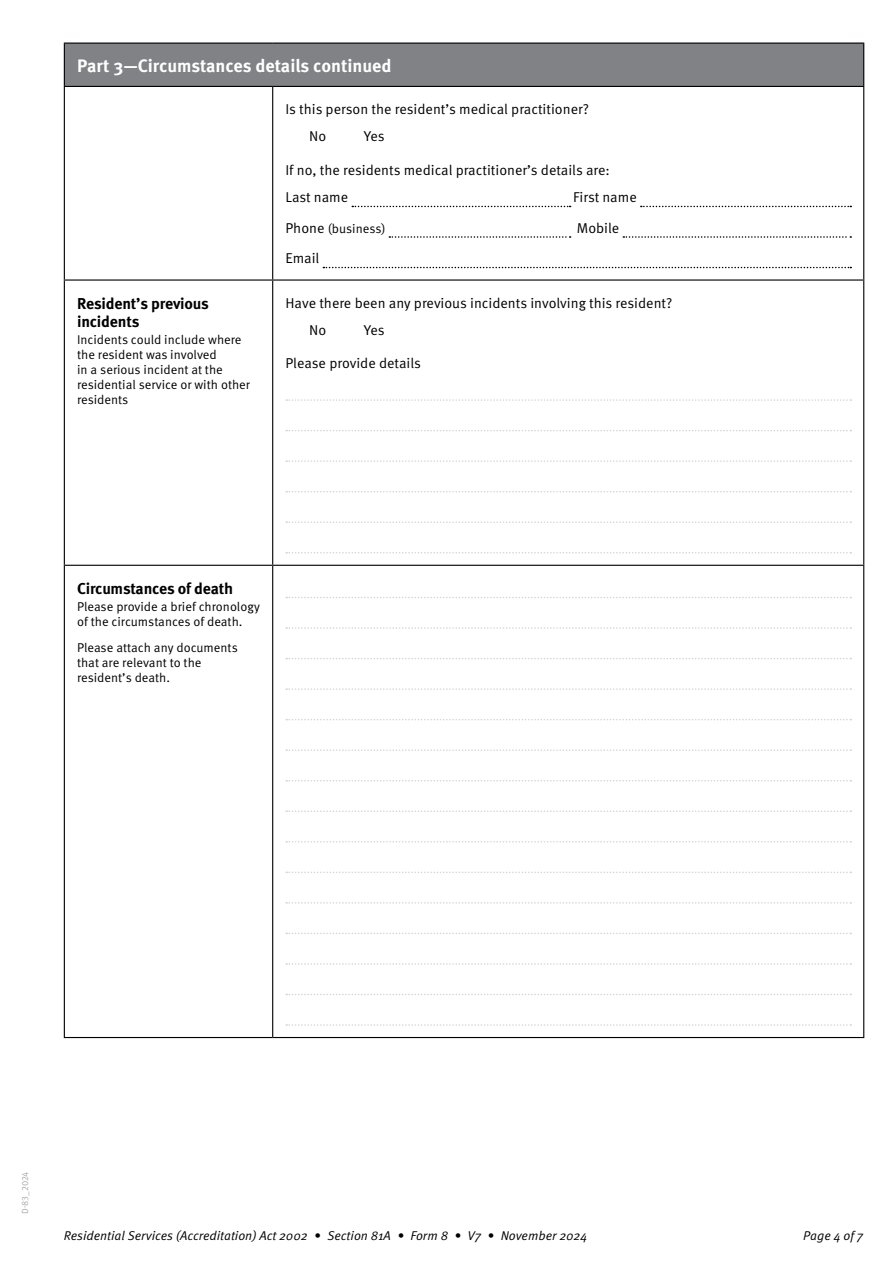
<style>
.page{position:relative;width:893px;height:1263px;background:#fff}
.page>*{position:absolute;margin:0;border:0;box-sizing:border-box;transform-origin:0 0}
.t1{font:700 18px "Meta Pro";color:#fff}
.t2{font:700 15.75px/18px "Meta Pro";letter-spacing:-.01em;color:#000}
.t3{font:14.25px/27.2px "Meta Pro Norm";color:#000}
.t4{font:12.75px/15px "Meta Pro Norm";color:#000}
.t5{font:12.75px "Meta Pro Norm Ita";color:#000}
.t6{font:9px "Meta Pro Norm";letter-spacing:-.015em;color:#a7a9ac}
.s1{font-size:14.25px}
</style>
<div class="page">
<div style="left:64px;top:43px;width:800px;height:43px;background:#808285"></div>
<hr style="left:272px;top:87px;width:1px;height:192px;background:#000">
<hr style="left:64px;top:279px;width:209px;height:2px;background:#000">
<hr style="left:273px;top:279px;width:591px;height:2px;background:#000">
<hr style="left:272px;top:281px;width:1px;height:284px;background:#000">
<hr style="left:64px;top:565px;width:209px;height:1px;background:#000">
<hr style="left:273px;top:565px;width:591px;height:1px;background:#000">
<hr style="left:272px;top:566px;width:1px;height:471px;background:#000">
<hr style="left:64px;top:87px;width:1px;height:192px;background:#000">
<hr style="left:863px;top:87px;width:1px;height:192px;background:#000">
<hr style="left:64px;top:281px;width:1px;height:284px;background:#000">
<hr style="left:863px;top:281px;width:1px;height:284px;background:#000">
<hr style="left:64px;top:566px;width:1px;height:471px;background:#000">
<hr style="left:863px;top:566px;width:1px;height:471px;background:#000">
<hr style="left:64px;top:1037px;width:209px;height:1px;background:#000">
<hr style="left:273px;top:1037px;width:591px;height:1px;background:#000">
<hr style="left:64px;top:43px;width:209px;height:1px;background:#000">
<hr style="left:64px;top:44px;width:1px;height:42px;background:#000">
<hr style="left:273px;top:43px;width:591px;height:1px;background:#000">
<hr style="left:863px;top:44px;width:1px;height:42px;background:#000">
<hr style="left:64px;top:86px;width:209px;height:1px;background:#000">
<hr style="left:273px;top:86px;width:591px;height:1px;background:#000">
<svg style="left:352px;top:206px;width:219px;height:1px"></svg>
<svg style="left:641px;top:206px;width:210px;height:1px"></svg>
<svg style="left:389px;top:236px;width:182px;height:2px"></svg>
<svg style="left:623px;top:236px;width:228px;height:2px"></svg>
<svg style="left:323px;top:267px;width:528px;height:1px"></svg>
<svg style="left:286px;top:399px;width:565px;height:2px"></svg>
<svg style="left:286px;top:430px;width:565px;height:1px"></svg>
<svg style="left:286px;top:460px;width:565px;height:2px"></svg>
<svg style="left:286px;top:491px;width:565px;height:1px"></svg>
<svg style="left:286px;top:521px;width:565px;height:2px"></svg>
<svg style="left:286px;top:552px;width:565px;height:1px"></svg>
<svg style="left:286px;top:597px;width:565px;height:1px"></svg>
<svg style="left:286px;top:627px;width:565px;height:2px"></svg>
<svg style="left:286px;top:658px;width:565px;height:1px"></svg>
<svg style="left:286px;top:688px;width:565px;height:2px"></svg>
<svg style="left:286px;top:719px;width:565px;height:1px"></svg>
<svg style="left:286px;top:749px;width:565px;height:2px"></svg>
<svg style="left:286px;top:780px;width:565px;height:1px"></svg>
<svg style="left:286px;top:810px;width:565px;height:2px"></svg>
<svg style="left:286px;top:841px;width:565px;height:1px"></svg>
<svg style="left:286px;top:871px;width:565px;height:2px"></svg>
<svg style="left:286px;top:902px;width:565px;height:2px"></svg>
<svg style="left:286px;top:933px;width:565px;height:1px"></svg>
<svg style="left:286px;top:963px;width:565px;height:2px"></svg>
<svg style="left:286px;top:994px;width:565px;height:1px"></svg>
<svg style="left:286px;top:1024px;width:565px;height:2px"></svg>
<h1 class="t1" style="left:77px;top:51px;width:316px">Part 3—Circumstances details continued</h1>
<p class="t3" style="left:309px;top:95px;width:281px;text-indent:-24px">Is this person the resident’s medical practitioner?<br>No</p>
<p class="t3" style="left:364px;top:122px;width:22px">Yes</p>
<p class="t3" style="left:285px;top:155px;width:326px">If no, the residents medical practitioner’s details are:<br>Last name</p>
<p class="t3" style="left:573px;top:183px;width:65px">First name</p>
<p class="t2" style="left:77px;top:293px;width:133px">Resident’s previous incidents</p>
<p class="t4" style="left:77px;top:331px;width:174px">Incidents could include where the resident was involved<br>in a serious incident at the residential service or with other residents</p>
<p class="t4" style="left:285px;top:220px;width:102px"><span class="s1">Phone</span> (business)</p>
<p class="t3" style="left:577px;top:213px;width:44px">Mobile</p>
<p class="t3" style="left:285px;top:244px;width:36px">Email</p>
<p class="t3" style="left:309px;top:288px;width:365px;text-indent:-24px">Have there been any previous incidents involving this resident?<br>No</p>
<p class="t3" style="left:364px;top:315px;width:22px">Yes</p>
<p class="t3" style="left:285px;top:349px;width:137px">Please provide details</p>
<p class="t2" style="left:77px;top:579px;width:158px">Circumstances of death</p>
<p class="t4" style="left:77px;top:598px;width:184px">Please provide a brief chronology of the circumstances of death.</p>
<p class="t4" style="left:77px;top:639px;width:162px">Please attach any documents that are relevant to the resident’s death.</p>
<p class="t6" style="left:18px;top:1214px;width:44px;rotate:-90deg">D-83_2024</p>
<p class="t5" style="left:64px;top:1226px;width:525px">Residential Services (Accreditation) Act 2002 • Section 81A • Form 8 • V7 • November 2024</p>
<p class="t5" style="left:803px;top:1226px;width:61px">Page 4 of 7</p>
</div>
